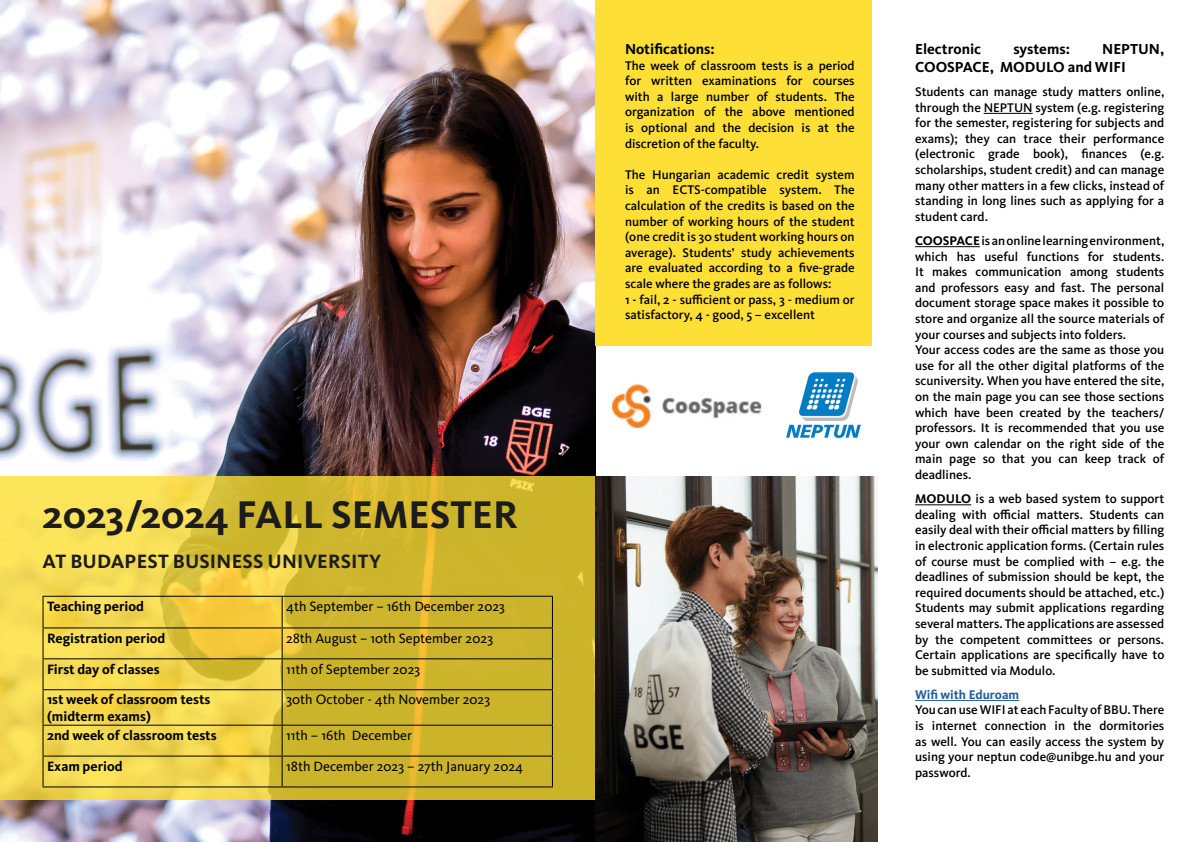
<style>
.page{position:relative;width:1191px;height:842px;background:#fff}
.page>*{position:absolute;margin:0;border:0;box-sizing:border-box;transform-origin:0 0}
.t1{font:700 40px "Kievit Pro";color:#1c1c1c}
.t2{font:700 20px "Kievit Pro";letter-spacing:.01em;color:#1c1c1c}
.t3{font:700 15px/18px "Kievit Pro";color:#000}
.t4{font:14px "Kievit Pro";color:#000}
.t5{font:700 14px/16.8px "Kievit Pro";color:#000}
.t6{font:500 13px/15.6px "Kievit Pro";color:#000;text-align:justify}
.t7{font:700 13px "Kievit Pro";color:#215e9e}
.s1{font-weight:700}
</style>
<div class="page">
<img style="left:0;top:0;width:595px;height:842px">
<svg style="left:0;top:476px;width:595px;height:323px;fill:#cfb62e"></svg>
<hr style="left:43px;top:596px;width:239px;height:1px;background:#000">
<hr style="left:43px;top:597px;width:1px;height:30px;background:#000">
<hr style="left:282px;top:596px;width:271px;height:1px;background:#000">
<hr style="left:282px;top:597px;width:1px;height:30px;background:#000">
<hr style="left:552px;top:597px;width:1px;height:30px;background:#000">
<hr style="left:43px;top:627px;width:239px;height:1px;background:#000">
<hr style="left:43px;top:628px;width:1px;height:30px;background:#000">
<hr style="left:282px;top:627px;width:271px;height:1px;background:#000">
<hr style="left:282px;top:628px;width:1px;height:30px;background:#000">
<hr style="left:552px;top:628px;width:1px;height:30px;background:#000">
<hr style="left:43px;top:658px;width:239px;height:1px;background:#000">
<hr style="left:43px;top:659px;width:1px;height:30px;background:#000">
<hr style="left:282px;top:658px;width:271px;height:1px;background:#000">
<hr style="left:282px;top:659px;width:1px;height:30px;background:#000">
<hr style="left:552px;top:659px;width:1px;height:30px;background:#000">
<hr style="left:43px;top:689px;width:239px;height:1px;background:#000">
<hr style="left:43px;top:690px;width:1px;height:35px;background:#000">
<hr style="left:282px;top:689px;width:271px;height:1px;background:#000">
<hr style="left:282px;top:690px;width:1px;height:35px;background:#000">
<hr style="left:552px;top:690px;width:1px;height:35px;background:#000">
<hr style="left:43px;top:725px;width:239px;height:1px;background:#000">
<svg style="left:43px;top:726px;width:1px;height:29px"></svg>
<hr style="left:282px;top:725px;width:271px;height:1px;background:#000">
<svg style="left:282px;top:726px;width:1px;height:29px"></svg>
<svg style="left:552px;top:726px;width:1px;height:29px"></svg>
<hr style="left:43px;top:755px;width:239px;height:1px;background:#000">
<hr style="left:43px;top:756px;width:1px;height:30px;background:#000">
<hr style="left:282px;top:755px;width:271px;height:1px;background:#000">
<hr style="left:282px;top:756px;width:1px;height:30px;background:#000">
<hr style="left:552px;top:756px;width:1px;height:30px;background:#000">
<hr style="left:43px;top:786px;width:239px;height:1px;background:#000">
<hr style="left:282px;top:786px;width:271px;height:1px;background:#000">
<div style="left:595px;top:0;width:277px;height:346px;background:#fddf35"></div>
<hr style="left:983px;top:113px;width:49px;height:1px;background:#000">
<hr style="left:915px;top:246px;width:65px;height:1px;background:#000">
<hr style="left:915px;top:505px;width:56px;height:1px;background:#000">
<hr style="left:915px;top:700px;width:104px;height:1px;background:#215e9e">
<img style="left:612px;top:384px;width:150px;height:44px">
<img style="left:786px;top:372px;width:75px;height:66px">
<img style="left:595px;top:476px;width:282px;height:366px">
<h1 class="t1" style="left:43px;top:490px;width:477px">2023/2024 FALL SEMESTER</h1>
<h2 class="t2" style="left:43px;top:549px;width:340px">AT BUDAPEST BUSINESS UNIVERSITY</h2>
<p class="t5" style="left:47px;top:598px;width:98px">Teaching period</p>
<p class="t4" style="left:286px;top:598px;width:220px">4th September – 16th December 2023</p>
<p class="t5" style="left:47px;top:629px;width:120px">Registration period</p>
<p class="t4" style="left:286px;top:629px;width:208px">28th August – 10th September 2023</p>
<p class="t5" style="left:47px;top:660px;width:114px">First day of classes</p>
<p class="t4" style="left:286px;top:660px;width:136px">11th of September 2023</p>
<p class="t5" style="left:47px;top:691px;width:165px">1st week of classroom tests (midterm exams)</p>
<p class="t4" style="left:286px;top:691px;width:205px">30th October - 4th November 2023</p>
<p class="t5" style="left:47px;top:727px;width:171px">2nd week of classroom tests</p>
<p class="t4" style="left:286px;top:727px;width:127px">11th – 16th December</p>
<p class="t5" style="left:47px;top:757px;width:77px">Exam period</p>
<p class="t4" style="left:286px;top:758px;width:238px">18th December 2023 – 27th January 2024</p>
<p class="t3" style="left:625px;top:40px;width:91px">Notifications:</p>
<p class="t6" style="left:625px;top:57px;width:231px">The week of classroom tests is a period for written examinations for courses with a large number of students. The organization of the above mentioned is optional and the decision is at the discretion of the faculty.</p>
<p class="t6" style="left:625px;top:166px;width:231px;text-align:left">The Hungarian academic credit system is an ECTS-compatible system. The calculation of the credits is based on the number of working hours of the student (one credit is 30 student working hours on average). Students’ study achievements are evaluated according to a five-grade scale where the grades are as follows:<br>1 - fail, 2 - sufficient or pass, 3 - medium or satisfactory, 4 - good, 5 – excellent</p>
<p class="t3" style="left:915px;top:40px;width:68px">Electronic</p>
<p class="t3" style="left:1013px;top:40px;width:58px">systems:</p>
<p class="t3" style="left:915px;top:40px;width:251px;text-indent:187px">NEPTUN,<br>COOSPACE, MODULO and WIFI</p>
<p class="t6" style="left:915px;top:84px;width:251px">Students can manage study matters online, through the NEPTUN system (e.g. registering for the semester, registering for subjects and exams); they can trace their performance (electronic grade book), finances (e.g. scholarships, student credit) and can manage many other matters in a few clicks, instead of standing in long lines such as applying for a student card.</p>
<p class="t6" style="left:915px;top:233px;width:251px;text-align:left"><span class="s1">COOSPACE</span>is an online learning environment, which has useful functions for students.<br>It makes communication among students and professors easy and fast. The personal document storage space makes it possible to store and organize all the source materials of your courses and subjects into folders.<br>Your access codes are the same as those you use for all the other digital platforms of the scuniversity. When you have entered the site, on the main page you can see those sections which have been created by the teachers/ professors. It is recommended that you use your own calendar on the right side of the main page so that you can keep track of deadlines.</p>
<p class="t6" style="left:915px;top:491px;width:251px"><span class="s1">MODULO</span> is a web based system to support dealing with official matters. Students can easily deal with their official matters by filling in electronic application forms. (Certain rules of course must be complied with – e.g. the deadlines of submission should be kept, the required documents should be attached, etc.)<br>Students may submit applications regarding several matters. The applications are assessed by the competent committees or persons.<br>Certain applications are specifically have to be submitted via Modulo.</p>
<p class="t7" style="left:915px;top:687px;width:106px">Wifi with Eduroam</p>
<p class="t6" style="left:915px;top:702px;width:251px">You can use WIFI at each Faculty of BBU. There is internet connection in the dormitories as well. You can easily access the system by using your neptun code@unibge.hu and your password.</p>
</div>
